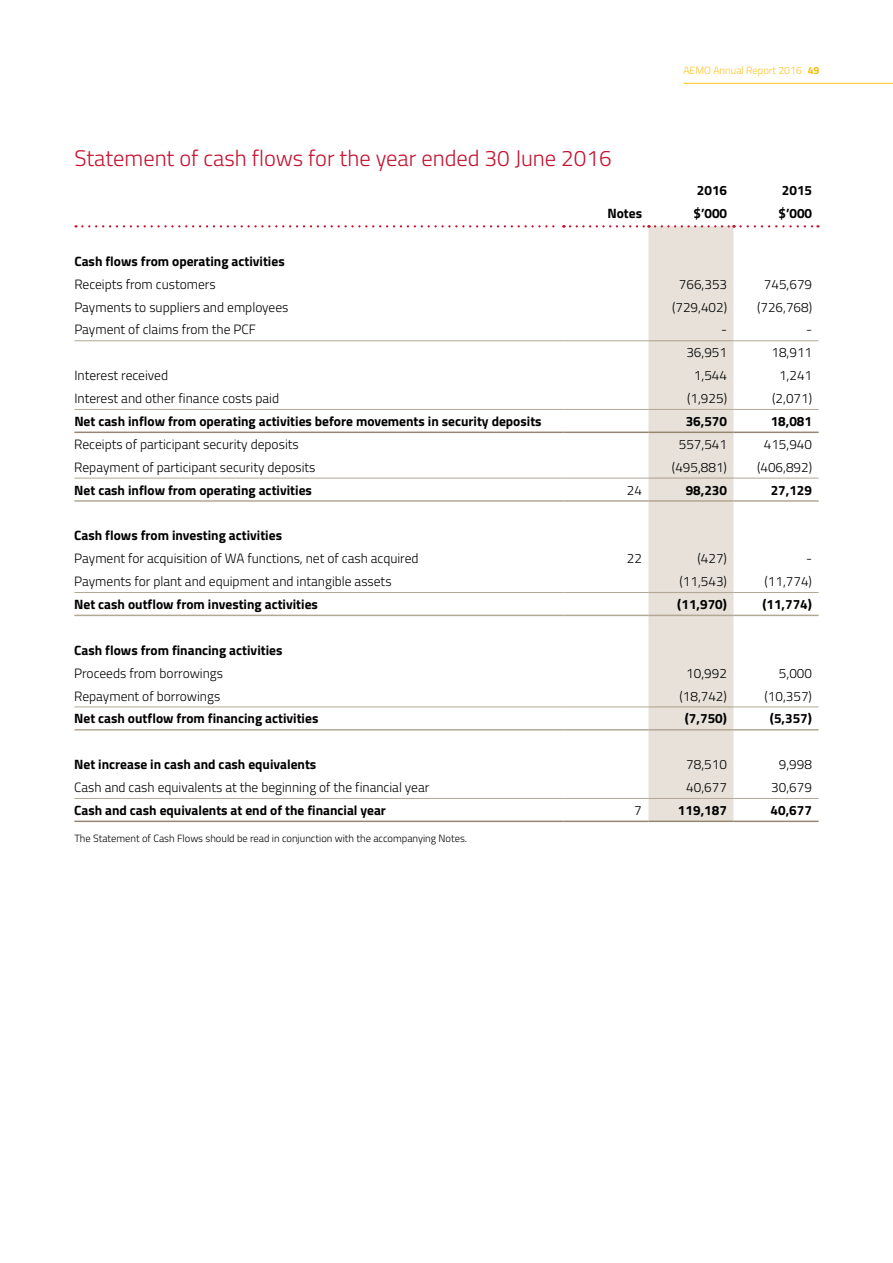
<style>
.page{position:relative;width:893px;height:1263px;background:#fff}
.page>*{position:absolute;margin:0;border:0;box-sizing:border-box;transform-origin:0 0}
.t1{font:300 22.5px "Titillium";color:#c41230}
.t2{font:300 13.5px "Titillium";color:#000}
.t3{font:700 13.5px "Titillium";color:#000}
.t4{font:300 10.5px "Titillium";color:#000}
.t5{font:300 10.5px "Titillium";color:#ffc222}
.s1{font-weight:700;color:#f9be00}
</style>
<div class="page">
<div style="left:648px;top:226px;width:85px;height:183px;background:#e7e1d9"></div>
<div style="left:648px;top:410px;width:85px;height:410px;background:#e7e1d9"></div>
<hr style="left:74px;top:340px;width:489px;height:1px;background:#b3a795">
<hr style="left:563px;top:340px;width:85px;height:1px;background:#b3a795">
<hr style="left:733px;top:340px;width:86px;height:1px;background:#b3a795">
<hr style="left:74px;top:478px;width:489px;height:1px;background:#b3a795">
<hr style="left:563px;top:478px;width:85px;height:1px;background:#b3a795">
<hr style="left:733px;top:478px;width:86px;height:1px;background:#b3a795">
<hr style="left:74px;top:706px;width:489px;height:1px;background:#b3a795">
<hr style="left:563px;top:706px;width:85px;height:1px;background:#b3a795">
<hr style="left:733px;top:706px;width:86px;height:1px;background:#b3a795">
<hr style="left:74px;top:798px;width:489px;height:1px;background:#b3a795">
<hr style="left:563px;top:798px;width:85px;height:1px;background:#b3a795">
<hr style="left:74px;top:820px;width:489px;height:2px;background:#948671">
<hr style="left:563px;top:820px;width:85px;height:2px;background:#948671">
<hr style="left:648px;top:798px;width:85px;height:1px;background:#b3a795">
<hr style="left:648px;top:820px;width:85px;height:2px;background:#948671">
<svg style="left:76px;top:225px;width:488px;height:2px"></svg>
<svg style="left:570px;top:225px;width:79px;height:2px"></svg>
<svg style="left:655px;top:225px;width:79px;height:2px"></svg>
<svg style="left:740px;top:225px;width:78px;height:2px"></svg>
<hr style="left:74px;top:409px;width:489px;height:1px;background:#b3a795">
<hr style="left:563px;top:409px;width:85px;height:1px;background:#b3a795">
<hr style="left:733px;top:409px;width:86px;height:1px;background:#b3a795">
<hr style="left:74px;top:592px;width:489px;height:1px;background:#b3a795">
<hr style="left:563px;top:592px;width:85px;height:1px;background:#b3a795">
<hr style="left:733px;top:592px;width:86px;height:1px;background:#b3a795">
<hr style="left:648px;top:592px;width:85px;height:1px;background:#b3a795">
<hr style="left:648px;top:477px;width:85px;height:2px;background:#b3a795">
<hr style="left:648px;top:706px;width:85px;height:1px;background:#b3a795">
<hr style="left:733px;top:798px;width:86px;height:1px;background:#b3a795">
<hr style="left:733px;top:820px;width:86px;height:2px;background:#948671">
<hr style="left:648px;top:409px;width:85px;height:1px;background:#b3a795">
<hr style="left:648px;top:340px;width:85px;height:1px;background:#b3a795">
<hr style="left:74px;top:432px;width:489px;height:1px;background:#948671">
<hr style="left:563px;top:432px;width:85px;height:1px;background:#948671">
<hr style="left:648px;top:432px;width:85px;height:1px;background:#948671">
<hr style="left:733px;top:432px;width:86px;height:1px;background:#948671">
<hr style="left:74px;top:500px;width:489px;height:2px;background:#b3a795">
<hr style="left:563px;top:500px;width:85px;height:2px;background:#b3a795">
<hr style="left:648px;top:500px;width:85px;height:2px;background:#b3a795">
<hr style="left:733px;top:500px;width:86px;height:2px;background:#b3a795">
<hr style="left:74px;top:615px;width:489px;height:1px;background:#b3a795">
<hr style="left:563px;top:615px;width:85px;height:1px;background:#b3a795">
<hr style="left:648px;top:615px;width:85px;height:1px;background:#b3a795">
<hr style="left:733px;top:615px;width:86px;height:1px;background:#b3a795">
<hr style="left:74px;top:729px;width:489px;height:1px;background:#b3a795">
<hr style="left:563px;top:729px;width:85px;height:1px;background:#b3a795">
<hr style="left:648px;top:729px;width:85px;height:1px;background:#b3a795">
<hr style="left:733px;top:729px;width:86px;height:1px;background:#b3a795">
<hr style="left:684px;top:83px;width:209px;height:1px;background:#ffc222">
<h1 class="t1" style="left:74px;top:142px;width:539px">Statement of cash flows for the year ended 30 June 2016</h1>
<p class="t5" style="left:683px;top:63px;width:138px">AEMO Annual Report 2016 <span class="s1">49</span></p>
<p class="t3" style="left:697px;top:180px;width:32px">2016</p>
<p class="t3" style="left:782px;top:180px;width:32px">2015</p>
<p class="t3" style="left:607px;top:203px;width:36px">Notes</p>
<p class="t3" style="left:693px;top:203px;width:35px">$’000</p>
<p class="t3" style="left:778px;top:203px;width:35px">$’000</p>
<p class="t3" style="left:74px;top:251px;width:212px">Cash flows from operating activities</p>
<p class="t2" style="left:74px;top:274px;width:143px">Receipts from customers</p>
<p class="t2" style="left:679px;top:274px;width:50px">766,353</p>
<p class="t2" style="left:764px;top:274px;width:50px">745,679</p>
<p class="t2" style="left:74px;top:297px;width:216px">Payments to suppliers and employees</p>
<p class="t2" style="left:672px;top:297px;width:57px">(729,402)</p>
<p class="t2" style="left:757px;top:297px;width:57px">(726,768)</p>
<p class="t2" style="left:74px;top:320px;width:183px">Payment of claims from the PCF</p>
<p class="t2" style="left:721px;top:320px;width:8px">-</p>
<p class="t2" style="left:806px;top:320px;width:8px">-</p>
<p class="t2" style="left:686px;top:343px;width:42px">36,951</p>
<p class="t2" style="left:771px;top:343px;width:42px">18,911</p>
<p class="t2" style="left:74px;top:366px;width:95px">Interest received</p>
<p class="t2" style="left:694px;top:366px;width:35px">1,544</p>
<p class="t2" style="left:779px;top:366px;width:35px">1,241</p>
<p class="t2" style="left:74px;top:389px;width:206px">Interest and other finance costs paid</p>
<p class="t2" style="left:687px;top:389px;width:41px">(1,925)</p>
<p class="t2" style="left:772px;top:389px;width:41px">(2,071)</p>
<p class="t3" style="left:74px;top:411px;width:469px">Net cash inflow from operating activities before movements in security deposits</p>
<p class="t3" style="left:686px;top:411px;width:43px">36,570</p>
<p class="t3" style="left:771px;top:411px;width:43px">18,081</p>
<p class="t2" style="left:74px;top:434px;width:226px">Receipts of participant security deposits</p>
<p class="t2" style="left:679px;top:434px;width:50px">557,541</p>
<p class="t2" style="left:764px;top:434px;width:50px">415,940</p>
<p class="t2" style="left:74px;top:457px;width:243px">Repayment of participant security deposits</p>
<p class="t2" style="left:672px;top:457px;width:57px">(495,881)</p>
<p class="t2" style="left:757px;top:457px;width:57px">(406,892)</p>
<p class="t3" style="left:74px;top:480px;width:239px">Net cash inflow from operating activities</p>
<p class="t2" style="left:627px;top:480px;width:17px">24</p>
<p class="t3" style="left:686px;top:480px;width:43px">98,230</p>
<p class="t3" style="left:771px;top:480px;width:43px">27,129</p>
<p class="t3" style="left:74px;top:525px;width:209px">Cash flows from investing activities</p>
<p class="t2" style="left:74px;top:549px;width:346px">Payment for acquisition of WA functions, net of cash acquired</p>
<p class="t2" style="left:627px;top:549px;width:17px">22</p>
<p class="t2" style="left:697px;top:549px;width:31px">(427)</p>
<p class="t2" style="left:806px;top:549px;width:8px">-</p>
<p class="t2" style="left:74px;top:572px;width:319px">Payments for plant and equipment and intangible assets</p>
<p class="t2" style="left:679px;top:572px;width:49px">(11,543)</p>
<p class="t2" style="left:764px;top:572px;width:49px">(11,774)</p>
<p class="t3" style="left:74px;top:594px;width:245px">Net cash outflow from investing activities</p>
<p class="t3" style="left:677px;top:594px;width:51px">(11,970)</p>
<p class="t3" style="left:762px;top:594px;width:51px">(11,774)</p>
<p class="t3" style="left:74px;top:640px;width:210px">Cash flows from financing activities</p>
<p class="t2" style="left:74px;top:663px;width:150px">Proceeds from borrowings</p>
<p class="t2" style="left:686px;top:663px;width:42px">10,992</p>
<p class="t2" style="left:779px;top:663px;width:35px">5,000</p>
<p class="t2" style="left:74px;top:686px;width:148px">Repayment of borrowings</p>
<p class="t2" style="left:679px;top:686px;width:49px">(18,742)</p>
<p class="t2" style="left:764px;top:686px;width:49px">(10,357)</p>
<p class="t3" style="left:74px;top:708px;width:246px">Net cash outflow from financing activities</p>
<p class="t3" style="left:685px;top:708px;width:44px">(7,750)</p>
<p class="t3" style="left:770px;top:708px;width:44px">(5,357)</p>
<p class="t3" style="left:74px;top:754px;width:244px">Net increase in cash and cash equivalents</p>
<p class="t2" style="left:686px;top:755px;width:42px">78,510</p>
<p class="t2" style="left:779px;top:755px;width:35px">9,998</p>
<p class="t2" style="left:74px;top:778px;width:357px">Cash and cash equivalents at the beginning of the financial year</p>
<p class="t2" style="left:686px;top:778px;width:42px">40,677</p>
<p class="t2" style="left:771px;top:778px;width:42px">30,679</p>
<p class="t3" style="left:74px;top:800px;width:313px">Cash and cash equivalents at end of the financial year</p>
<p class="t2" style="left:634px;top:800px;width:9px">7</p>
<p class="t3" style="left:678px;top:800px;width:50px">119,187</p>
<p class="t3" style="left:771px;top:800px;width:43px">40,677</p>
<p class="t4" style="left:74px;top:831px;width:394px">The Statement of Cash Flows should be read in conjunction with the accompanying Notes.</p>
</div>
